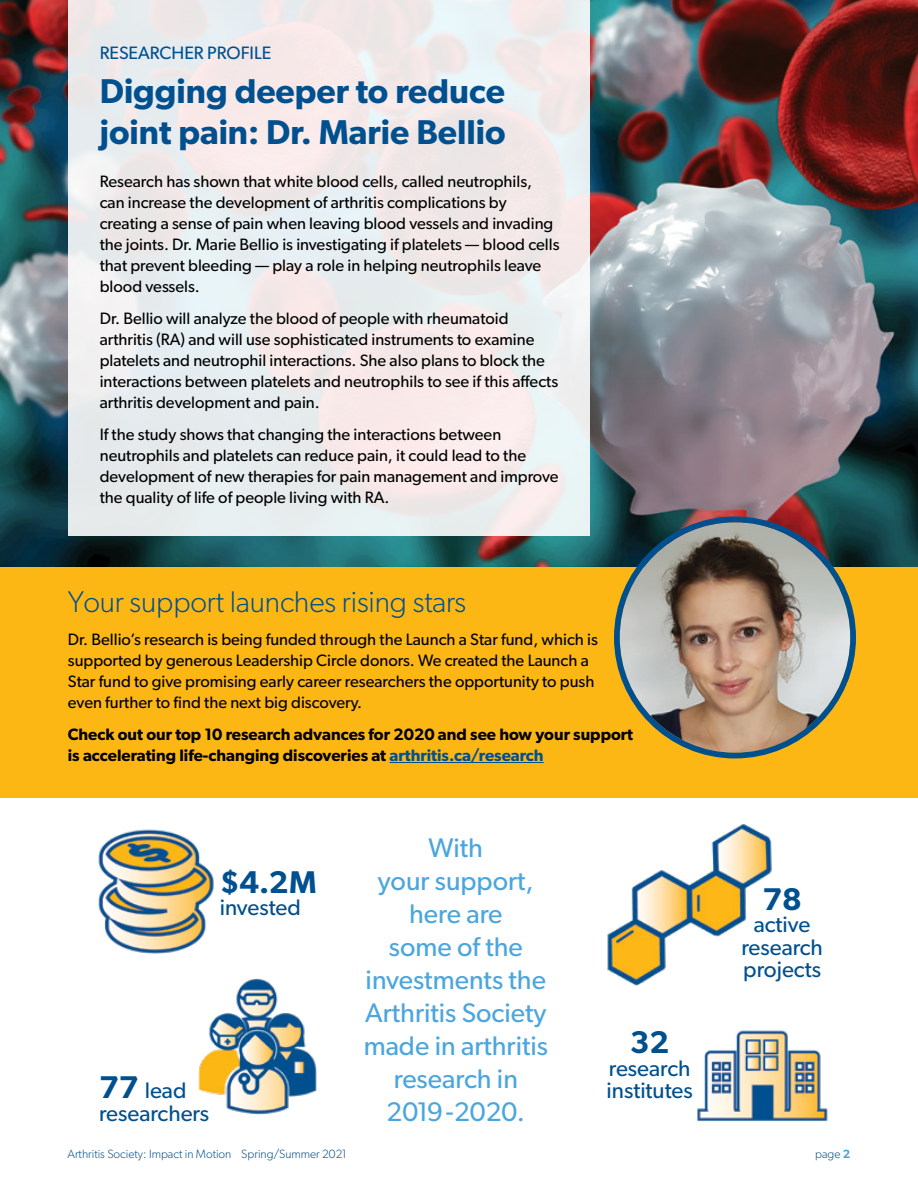
<style>
.page{position:relative;width:918px;height:1188px;background:#fff}
.page>*{position:absolute;margin:0;border:0;box-sizing:border-box;transform-origin:0 0}
.t1{font:600 34.5px/40.5px "Gibson";color:#00508f}
.t2{font:600 31.5px "Gibson";color:#00508f}
.t3{font:300 30px "Gibson";letter-spacing:-.005em;color:#00508f}
.t4{font:27px/33px "Gibson";color:#4ba6dd;text-align:center}
.t5{font:22.5px/22.5px "Gibson";color:#00508f}
.t6{font:18px "Gibson";color:#00508f}
.t7{font:16.5px/21px "Gibson";color:#000}
.t8{font:600 16.5px/21px "Gibson";color:#000}
.t9{font:300 12px "Gibson";color:#00508f}
.s1{color:#00508f}
.s2{font-weight:600;font-size:31.5px}
.s3{font-weight:600;color:#4ba6dd}
</style>
<div class="page">
<div style="left:0;top:565px;width:918px;height:233px;background:#fdb714"></div>
<img style="left:98px;top:829px;width:116px;height:125px">
<img style="left:198px;top:978px;width:119px;height:137px">
<img style="left:697px;top:1030px;width:131px;height:92px">
<img style="left:607px;top:824px;width:165px;height:162px">
<img style="left:0;top:0;width:918px;height:567px">
<img style="left:620px;top:522px;width:230px;height:231px;border-radius:115px">
<div style="left:614px;top:516px;width:242px;height:242px;border:6px solid #00508f;border-radius:50%"></div>
<div style="left:68px;top:0;width:521px;height:536px;background:linear-gradient(to right,#eaebed,#f3ebeb)"></div>
<hr style="left:389px;top:762px;width:155px;height:1px;background:#00508f">
<p class="t6" style="left:100px;top:42px;width:173px">RESEARCHER PROFILE</p>
<h1 class="t1" style="left:100px;top:71px;width:408px">Digging deeper to reduce joint pain: Dr. Marie Bellio</h1>
<p class="t7" style="left:100px;top:171px;width:461px">Research has shown that white blood cells, called neutrophils, can increase the development of arthritis complications by creating a sense of pain when leaving blood vessels and invading the joints. Dr. Marie Bellio is investigating if platelets — blood cells that prevent bleeding — play a role in helping neutrophils leave blood vessels.</p>
<p class="t7" style="left:100px;top:307px;width:460px">Dr. Bellio will analyze the blood of people with rheumatoid arthritis (RA) and will use sophisticated instruments to examine platelets and neutrophil interactions. She also plans to block the interactions between platelets and neutrophils to see if this affects arthritis development and pain.</p>
<p class="t7" style="left:100px;top:423px;width:460px">If the study shows that changing the interactions between neutrophils and platelets can reduce pain, it could lead to the development of new therapies for pain management and improve the quality of life of people living with RA.</p>
<h3 class="t3" style="left:68px;top:584px;width:400px">Your support launches rising stars</h3>
<p class="t7" style="left:68px;top:629px;width:532px">Dr. Bellio’s research is being funded through the Launch a Star fund, which is supported by generous Leadership Circle donors. We created the Launch a Star fund to give promising early career researchers the opportunity to push even further to find the next big discovery.</p>
<p class="t8" style="left:68px;top:723px;width:567px">Check out our top 10 research advances for 2020 and see how your support is accelerating life-changing discoveries at <span class="s1">arthritis.ca/research</span></p>
<h2 class="t2" style="left:220px;top:863px;width:98px">$4.2M</h2>
<h3 class="t5" style="left:220px;top:896px;width:82px">invested</h3>
<h3 class="t5" style="left:99px;top:1079px;width:112px"><span class="s2">77</span> lead researchers</h3>
<h3 class="t4" style="left:364px;top:831px;width:186px">With<br>your support, here are<br>some of the investments the<br>Arthritis Society made in arthritis research in<br>2019-2020.</h3>
<h2 class="t2" style="left:630px;top:1024px;width:41px">32</h2>
<h3 class="t5" style="left:607px;top:1056px;width:88px">research institutes</h3>
<h2 class="t2" style="left:763px;top:880px;width:41px">78</h2>
<h3 class="t5" style="left:741px;top:913px;width:83px;text-align:center">active research projects</h3>
<p class="t9" style="left:68px;top:1147px;width:281px">Arthritis Society: Impact in Motion Spring/Summer 2021</p>
<p class="t9" style="left:815px;top:1147px;width:37px">page <span class="s3">2</span></p>
</div>
